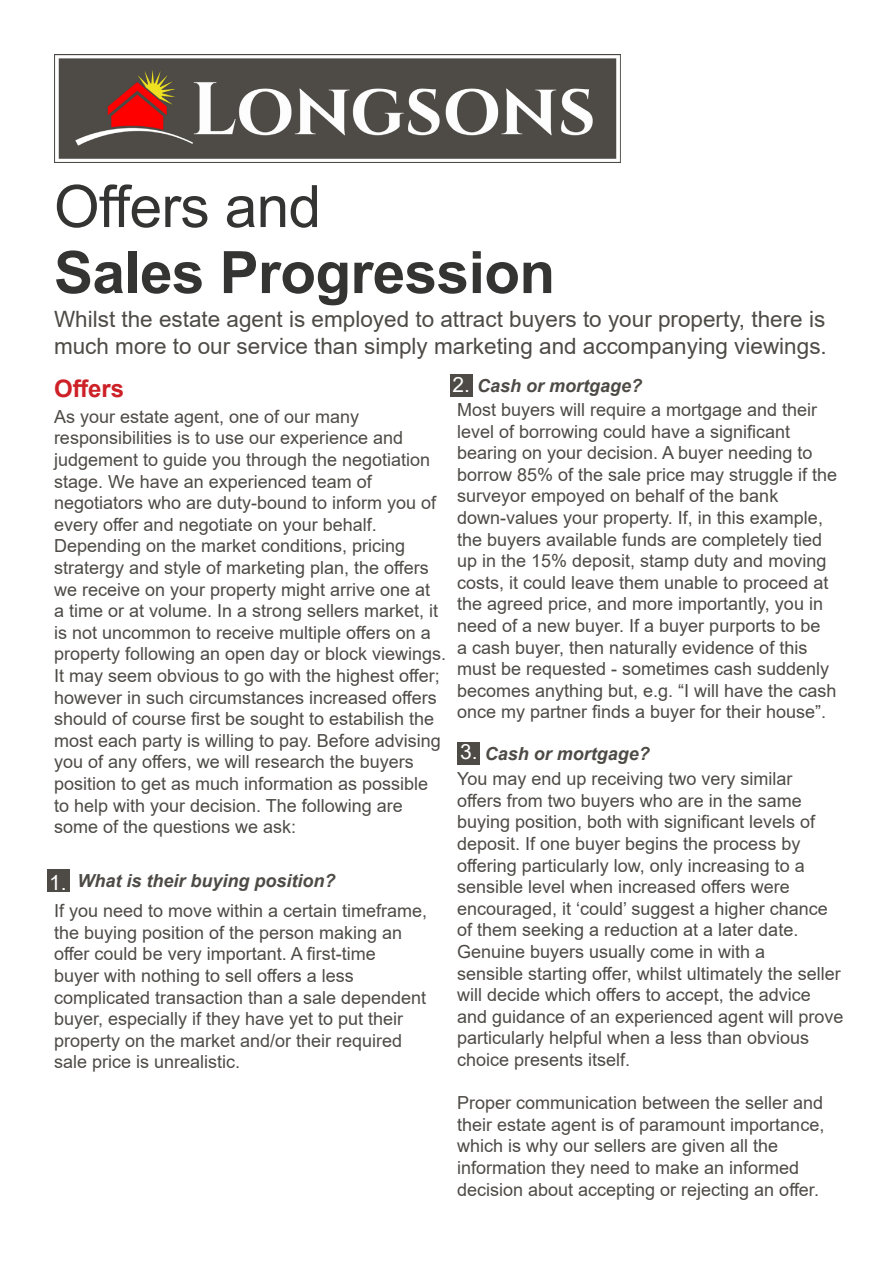
<style>
.page{position:relative;width:893px;height:1263px;background:#fff}
.page>*{position:absolute;margin:0;border:0;box-sizing:border-box;transform-origin:0 0}
.t1{font:700 58.5px "Arial";letter-spacing:-.01em;color:#343533}
.t2{font:58.5px "Arial";letter-spacing:-.01em;color:#343533}
.t3{font:700 24px "Arial";color:#cd2027}
.t4{font:22.5px/27px "Arial";color:#4e4b46}
.t5{font:21px "Arial";color:#fff}
.t6{font:18px/21.6px "Arial";color:#4e4b46}
.t7{font:italic 700 18px "Arial";color:#4e4b46}
</style>
<div class="page">
<img style="left:54px;top:54px;width:566px;height:108px">
<div style="left:47px;top:869px;width:22px;height:23px;background:#4e4b46"></div>
<div style="left:450px;top:374px;width:23px;height:23px;background:#4e4b46"></div>
<div style="left:458px;top:742px;width:22px;height:22px;background:#4e4b46"></div>
<p class="t2" style="left:54px;top:166px;width:269px">Offers and</p>
<p class="t1" style="left:54px;top:231px;width:503px">Sales Progression</p>
<p class="t4" style="left:54px;top:305px;width:774px">Whilst the estate agent is employed to attract buyers to your property, there is much more to our service than simply marketing and accompanying viewings.</p>
<p class="t3" style="left:54px;top:371px;width:72px">Offers</p>
<p class="t6" style="left:54px;top:405px;width:307px">As your estate agent, one of our many</p>
<p class="t6" style="left:54px;top:427px;width:378px">responsibilities is to use our experience and judgement to guide you through the negotiation stage. We have an experienced team of</p>
<p class="t6" style="left:54px;top:492px;width:384px">negotiators who are duty-bound to inform you of every offer and negotiate on your behalf.</p>
<p class="t6" style="left:54px;top:535px;width:394px">Depending on the market conditions, pricing stratergy and style of marketing plan, the offers we receive on your property might arrive one at<br>a time or at volume. In a strong sellers market, it is not uncommon to receive multiple offers on a property following an open day or block viewings.<br>It may seem obvious to go with the highest offer; however in such circumstances increased offers should of course first be sought to estabilish the most each party is willing to pay. Before advising you of any offers, we will research the buyers</p>
<p class="t6" style="left:54px;top:773px;width:376px">position to get as much information as possible to help with your decision. The following are some of the questions we ask:</p>
<p class="t5" style="left:49px;top:868px;width:19px">1.</p>
<p class="t7" style="left:77px;top:869px;width:260px">What is their buying position?</p>
<p class="t6" style="left:54px;top:900px;width:375px">If you need to move within a certain timeframe, the buying position of the person making an offer could be very important. A first-time</p>
<p class="t6" style="left:54px;top:965px;width:301px">buyer with nothing to sell offers a less</p>
<p class="t6" style="left:54px;top:986px;width:374px">complicated transaction than a sale dependent buyer, especially if they have yet to put their</p>
<p class="t6" style="left:54px;top:1029px;width:350px">property on the market and/or their required sale price is unrealistic.</p>
<p class="t5" style="left:452px;top:370px;width:19px">2.</p>
<p class="t7" style="left:477px;top:374px;width:167px">Cash or mortgage?</p>
<p class="t6" style="left:457px;top:399px;width:362px">Most buyers will require a mortgage and their level of borrowing could have a significant</p>
<p class="t6" style="left:457px;top:442px;width:357px">bearing on your decision. A buyer needing to</p>
<p class="t6" style="left:457px;top:464px;width:382px">borrow 85% of the sale price may struggle if the</p>
<p class="t6" style="left:457px;top:485px;width:381px">surveyor empoyed on behalf of the bank down-values your property. If, in this example, the buyers available funds are completely tied up in the 15% deposit, stamp duty and moving costs, it could leave them unable to proceed at the agreed price, and more importantly, you in need of a new buyer. If a buyer purports to be<br>a cash buyer, then naturally evidence of this must be requested - sometimes cash suddenly becomes anything but, e.g. “I will have the cash once my partner finds a buyer for their house”.</p>
<p class="t5" style="left:460px;top:737px;width:19px">3.</p>
<p class="t7" style="left:485px;top:741px;width:167px">Cash or mortgage?</p>
<p class="t6" style="left:457px;top:768px;width:337px">You may end up receiving two very similar</p>
<p class="t6" style="left:457px;top:789px;width:346px">offers from two buyers who are in the same</p>
<p class="t6" style="left:457px;top:811px;width:360px">buying position, both with significant levels of deposit. If one buyer begins the process by</p>
<p class="t6" style="left:457px;top:854px;width:349px">offering particularly low, only increasing to a</p>
<p class="t6" style="left:457px;top:876px;width:334px">sensible level when increased offers were</p>
<p class="t6" style="left:457px;top:897px;width:372px">encouraged, it ‘could’ suggest a higher chance</p>
<p class="t6" style="left:457px;top:919px;width:343px">of them seeking a reduction at a later date.</p>
<p class="t6" style="left:457px;top:941px;width:310px">Genuine buyers usually come in with a</p>
<p class="t6" style="left:457px;top:962px;width:385px">sensible starting offer, whilst ultimately the seller will decide which offers to accept, the advice</p>
<p class="t6" style="left:457px;top:1005px;width:388px">and guidance of an experienced agent will prove</p>
<p class="t6" style="left:457px;top:1027px;width:354px">particularly helpful when a less than obvious choice presents itself.</p>
<p class="t6" style="left:457px;top:1092px;width:369px;text-align:justify">Proper communication between the seller and their estate agent is of paramount importance, which is why our sellers are given all the</p>
<p class="t6" style="left:457px;top:1157px;width:344px">information they need to make an informed</p>
<p class="t6" style="left:457px;top:1178px;width:363px">decision about accepting or rejecting an offer.</p>
</div>
